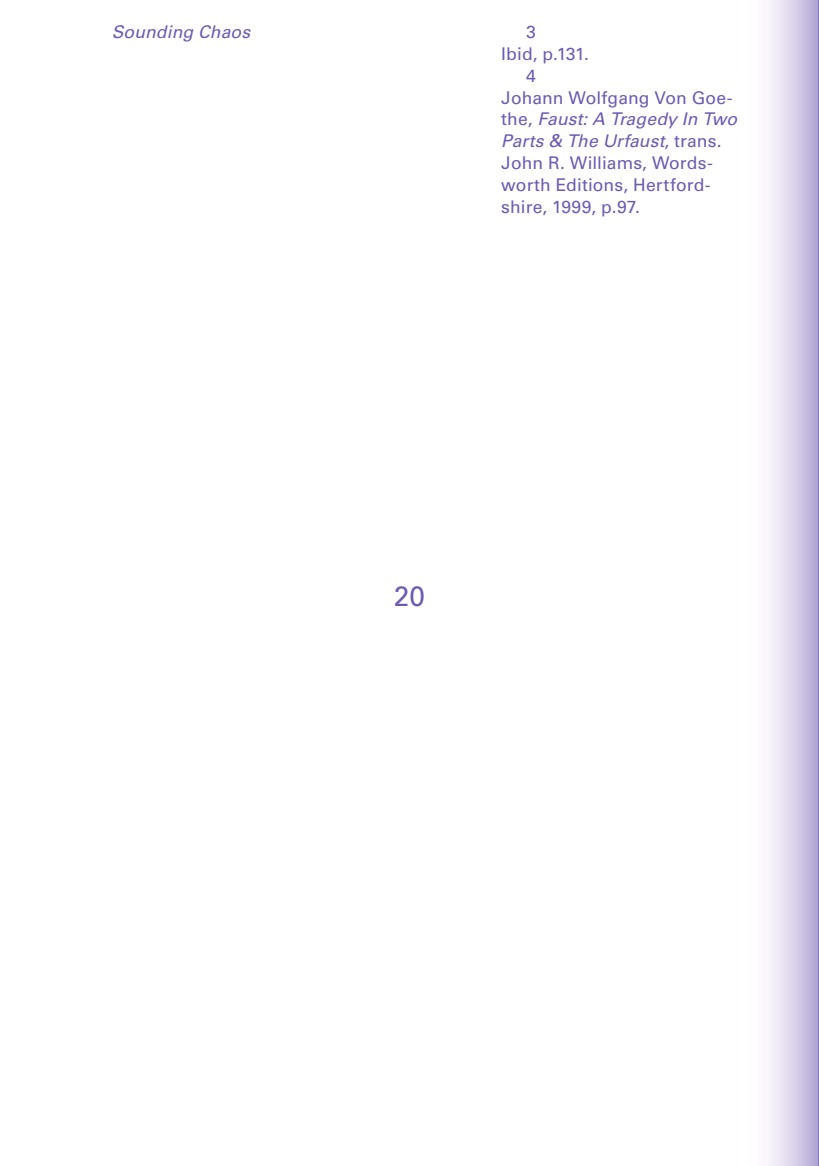
<style>
.page{position:relative;width:819px;height:1166px;background:#fff}
.page>*{position:absolute;margin:0;border:0;box-sizing:border-box;transform-origin:0 0}
.t1{font:28px "Univers LT";color:#6e5bb1}
.t2{font:17.5px "Univers LT";letter-spacing:.005em;color:#6e5bb1}
.t3{font:italic 17.5px "Univers LT";letter-spacing:.005em;color:#6e5bb1}
.s1{font-style:normal}
</style>
<div class="page">
<svg style="left:768px;top:0;width:51px;height:1166px;background:#d7cfe8"></svg>
<p class="t3" style="left:112px;top:21px;width:140px">Sounding Chaos</p>
<p class="t2" style="left:526px;top:21px;width:11px">3</p>
<p class="t2" style="left:501px;top:43px;width:89px">Ibid, p.131.</p>
<p class="t2" style="left:526px;top:65px;width:11px">4</p>
<p class="t2" style="left:501px;top:87px;width:233px">Johann Wolfgang Von Goe-</p>
<p class="t3" style="left:501px;top:109px;width:237px"><span class="s1">the,</span> Faust: A Tragedy In Two</p>
<p class="t3" style="left:501px;top:131px;width:222px">Parts &amp; The Urfaust<span class="s1">, trans.</span></p>
<p class="t2" style="left:501px;top:153px;width:213px">John R. Williams, Words-</p>
<p class="t2" style="left:501px;top:174px;width:211px">worth Editions, Hertford-</p>
<p class="t2" style="left:501px;top:196px;width:140px">shire, 1999, p.97.</p>
<h1 class="t1" style="left:394px;top:579px;width:33px">20</h1>
</div>
